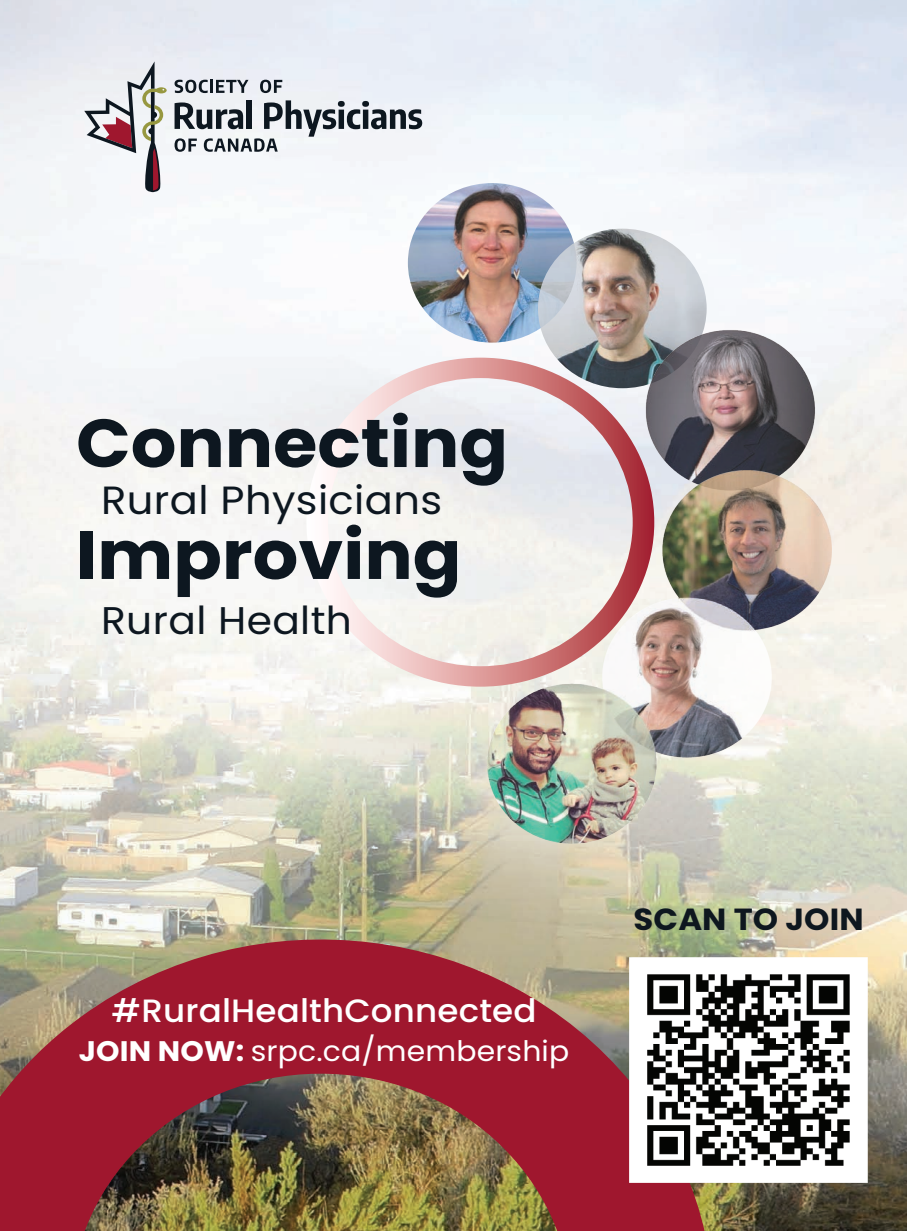
<style>
.page{position:relative;width:907px;height:1231px;background:#fff}
.page>*{position:absolute;margin:0;border:0;box-sizing:border-box;transform-origin:0 0}
.t1{font:700 67.8px "Poppins";color:#0d1720;scale:1.06 1}
.t2{font:39.3px "Poppins";letter-spacing:.01em;color:#0d1720;scale:1.06 1}
.t3{font:38.55px "Poppins";letter-spacing:.01em;color:#0d1720;scale:1.06 1}
.t4{font:500 32.25px "Poppins";letter-spacing:.005em;color:#fff;scale:1.06 1}
.t5{font:700 30.45px "Poppins";letter-spacing:.005em;color:#0e171f;scale:1.06 1}
.t6{font:28.2px "Poppins";letter-spacing:.005em;color:#fff;scale:1.06 1}
.s1{font-weight:700}
</style>
<div class="page">
<img style="left:0;top:0;width:907px;height:1231px">
<svg style="left:306px;top:358px;width:334px;height:328px"></svg>
<svg style="left:84px;top:61px;width:83px;height:131px"></svg>
<svg style="left:174px;top:80px;width:74px;height:13px"></svg>
<svg style="left:260px;top:80px;width:22px;height:13px"></svg>
<svg style="left:174px;top:100px;width:248px;height:52px"></svg>
<img style="left:0;top:823px;width:885px;height:408px">
<img style="left:408px;top:183px;width:168px;height:159px">
<img style="left:538px;top:229px;width:168px;height:159px">
<img style="left:640px;top:324px;width:177px;height:147px">
<img style="left:487px;top:471px;width:344px;height:372px">
<img style="left:629px;top:957px;width:239px;height:225px">
<p class="t1" style="left:76px;top:404px;width:409px">Connecting</p>
<p class="t2" style="left:101px;top:478px;width:323px">Rural Physicians</p>
<p class="t1" style="left:76px;top:516px;width:365px">Improving</p>
<p class="t3" style="left:101px;top:598px;width:238px">Rural Health</p>
<p class="t4" style="left:111px;top:992px;width:402px">#RuralHealthConnected</p>
<p class="t6" style="left:79px;top:1035px;width:464px"><span class="s1">JOIN NOW:</span> srpc.ca/membership</p>
<p class="t5" style="left:633px;top:901px;width:218px">SCAN TO JOIN</p>
</div>
